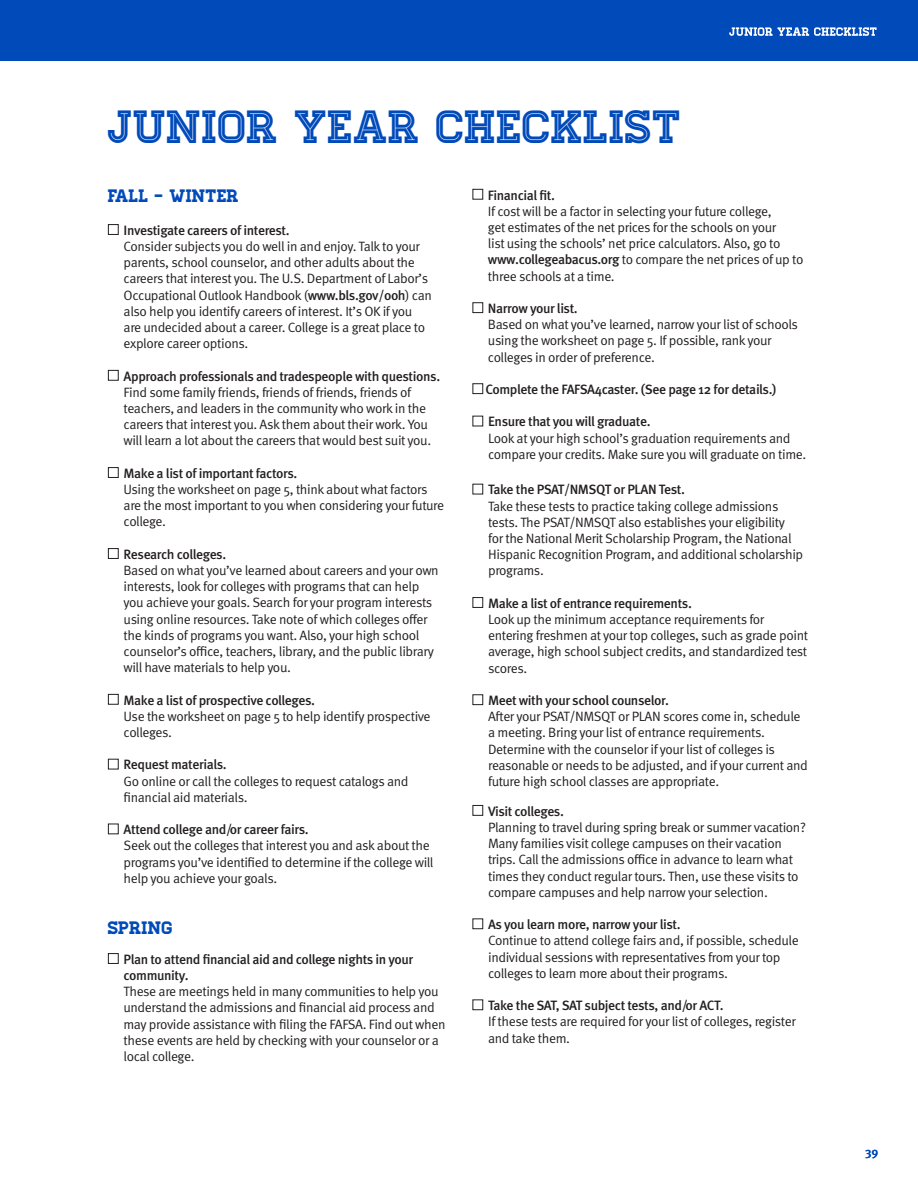
<style>
.page{position:relative;width:918px;height:1188px;background:#fff}
.page>*{position:absolute;margin:0;border:0;box-sizing:border-box;transform-origin:0 0}
.t1{font:46.5px "Homestead Inline";color:#004aba}
.t2{font:18px "Homestead";color:#004aba}
.t3{font:13.5px/16.2px "Meta OT Norm";letter-spacing:-.03em;color:#231f20}
.t4{font:500 13.5px/16.2px "Meta OT";letter-spacing:-.03em;color:#231f20}
.t5{font:500 12px "Meta OT";color:#004aba}
.s1{font-family:"Meta OT";font-weight:500}
</style>
<div class="page">
<div style="left:0;top:0;width:918px;height:60px;background:#004aba"></div>
<svg style="left:729px;top:27px;width:148px;height:9px"></svg>
<div style="left:108px;top:224px;width:11px;height:11px;border:1px solid #231f20"></div>
<div style="left:108px;top:370px;width:11px;height:11px;border:1px solid #231f20"></div>
<div style="left:108px;top:467px;width:11px;height:11px;border:1px solid #231f20"></div>
<div style="left:108px;top:548px;width:11px;height:11px;border:1px solid #231f20"></div>
<div style="left:108px;top:694px;width:11px;height:11px;border:1px solid #231f20"></div>
<div style="left:108px;top:759px;width:11px;height:10px;border:1px solid #231f20"></div>
<div style="left:108px;top:824px;width:11px;height:10px;border:1px solid #231f20"></div>
<div style="left:108px;top:953px;width:11px;height:11px;border:1px solid #231f20"></div>
<div style="left:472px;top:189px;width:11px;height:11px;border:1px solid #231f20"></div>
<div style="left:472px;top:302px;width:11px;height:11px;border:1px solid #231f20"></div>
<div style="left:472px;top:383px;width:11px;height:11px;border:1px solid #231f20"></div>
<div style="left:472px;top:416px;width:11px;height:10px;border:1px solid #231f20"></div>
<div style="left:472px;top:484px;width:11px;height:10px;border:1px solid #231f20"></div>
<div style="left:472px;top:597px;width:11px;height:11px;border:1px solid #231f20"></div>
<div style="left:472px;top:694px;width:11px;height:11px;border:1px solid #231f20"></div>
<div style="left:472px;top:805px;width:11px;height:11px;border:1px solid #231f20"></div>
<div style="left:472px;top:918px;width:11px;height:11px;border:1px solid #231f20"></div>
<div style="left:472px;top:999px;width:11px;height:11px;border:1px solid #231f20"></div>
<h1 class="t1" style="left:108px;top:99px;width:575px">JUNIOR YEAR CHECKLIST</h1>
<h2 class="t2" style="left:108px;top:186px;width:133px">FALL - WINTER</h2>
<p class="t4" style="left:124px;top:223px;width:168px">Investigate careers of interest.</p>
<p class="t3" style="left:124px;top:239px;width:310px">Consider subjects you do well in and enjoy. Talk to your parents, school counselor, and other adults about the careers that interest you. The U.S. Department of Labor’s Occupational Outlook Handbook (<span class="s1">www.bls.gov/ooh</span>) can also help you identify careers of interest. It’s OK if you are undecided about a career. College is a great place to explore career options.</p>
<p class="t4" style="left:124px;top:368px;width:318px">Approach professionals and tradespeople with questions.</p>
<p class="t3" style="left:124px;top:384px;width:309px">Find some family friends, friends of friends, friends of teachers, and leaders in the community who work in the careers that interest you. Ask them about their work. You will learn a lot about the careers that would best suit you.</p>
<p class="t4" style="left:124px;top:466px;width:175px">Make a list of important factors.</p>
<p class="t3" style="left:124px;top:482px;width:322px">Using the worksheet on page 5, think about what factors are the most important to you when considering your future college.</p>
<p class="t4" style="left:124px;top:547px;width:104px">Research colleges.</p>
<p class="t3" style="left:124px;top:563px;width:317px">Based on what you’ve learned about careers and your own interests, look for colleges with programs that can help you achieve your goals. Search for your program interests using online resources. Take note of which colleges offer the kinds of programs you want. Also, your high school counselor’s office, teachers, library, and the public library will have materials to help you.</p>
<p class="t4" style="left:124px;top:692px;width:193px">Make a list of prospective colleges.</p>
<p class="t3" style="left:124px;top:708px;width:309px">Use the worksheet on page 5 to help identify prospective colleges.</p>
<p class="t4" style="left:124px;top:757px;width:105px">Request materials.</p>
<p class="t3" style="left:124px;top:773px;width:286px">Go online or call the colleges to request catalogs and financial aid materials.</p>
<p class="t4" style="left:124px;top:822px;width:187px">Attend college and/or career fairs.</p>
<p class="t3" style="left:124px;top:838px;width:312px">Seek out the colleges that interest you and ask about the programs you’ve identified to determine if the college will help you achieve your goals.</p>
<h2 class="t2" style="left:108px;top:917px;width:66px">SPRING</h2>
<p class="t4" style="left:124px;top:952px;width:291px">Plan to attend financial aid and college nights in your community.</p>
<p class="t3" style="left:124px;top:984px;width:323px">These are meetings held in many communities to help you understand the admissions and financial aid process and may provide assistance with filing the FAFSA. Find out when these events are held by checking with your counselor or a local college.</p>
<p class="t4" style="left:488px;top:187px;width:68px">Financial fit.</p>
<p class="t3" style="left:488px;top:203px;width:317px">If cost will be a factor in selecting your future college,<br>get estimates of the net prices for the schools on your<br>list using the schools’ net price calculators. Also, go to <span class="s1">www.collegeabacus.org</span> to compare the net prices of up to three schools at a time.</p>
<p class="t4" style="left:488px;top:301px;width:91px">Narrow your list.</p>
<p class="t3" style="left:488px;top:317px;width:312px">Based on what you’ve learned, narrow your list of schools using the worksheet on page 5. If possible, rank your colleges in order of preference.</p>
<p class="t4" style="left:485px;top:382px;width:293px">Complete the FAFSA4caster. (See page 12 for details.)</p>
<p class="t4" style="left:488px;top:414px;width:164px">Ensure that you will graduate.</p>
<p class="t3" style="left:488px;top:430px;width:320px">Look at your high school’s graduation requirements and compare your credits. Make sure you will graduate on time.</p>
<p class="t4" style="left:488px;top:482px;width:198px">Take the PSAT/NMSQT or PLAN Test.</p>
<p class="t3" style="left:488px;top:498px;width:317px">Take these tests to practice taking college admissions tests. The PSAT/NMSQT also establishes your eligibility for the National Merit Scholarship Program, the National Hispanic Recognition Program, and additional scholarship programs.</p>
<p class="t4" style="left:488px;top:595px;width:205px">Make a list of entrance requirements.</p>
<p class="t3" style="left:488px;top:612px;width:322px">Look up the minimum acceptance requirements for entering freshmen at your top colleges, such as grade point average, high school subject credits, and standardized test scores.</p>
<p class="t4" style="left:488px;top:693px;width:183px">Meet with your school counselor.</p>
<p class="t3" style="left:488px;top:709px;width:321px">After your PSAT/NMSQT or PLAN scores come in, schedule a meeting. Bring your list of entrance requirements.<br>Determine with the counselor if your list of colleges is reasonable or needs to be adjusted, and if your current and future high school classes are appropriate.</p>
<p class="t4" style="left:488px;top:803px;width:77px">Visit colleges.</p>
<p class="t3" style="left:488px;top:819px;width:319px">Planning to travel during spring break or summer vacation?<br>Many families visit college campuses on their vacation trips. Call the admissions office in advance to learn what times they conduct regular tours. Then, use these visits to compare campuses and help narrow your selection.</p>
<p class="t4" style="left:488px;top:917px;width:194px">As you learn more, narrow your list.</p>
<p class="t3" style="left:488px;top:933px;width:312px">Continue to attend college fairs and, if possible, schedule individual sessions with representatives from your top colleges to learn more about their programs.</p>
<p class="t4" style="left:488px;top:998px;width:237px">Take the SAT, SAT subject tests, and/or ACT.</p>
<p class="t3" style="left:488px;top:1014px;width:309px">If these tests are required for your list of colleges, register and take them.</p>
<p class="t5" style="left:865px;top:1145px;width:15px">39</p>
</div>
